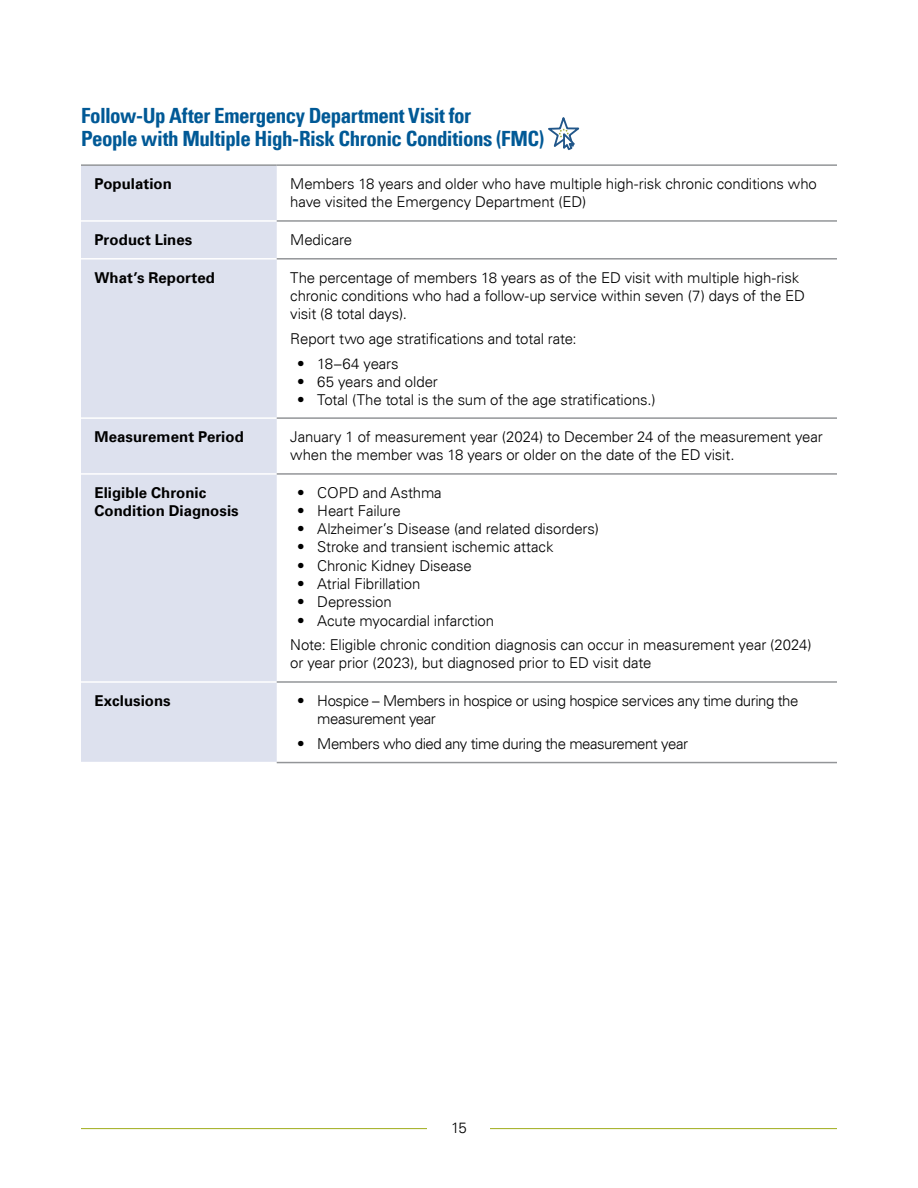
<style>
.page{position:relative;width:918px;height:1188px;background:#fff}
.page>*{position:absolute;margin:0;border:0;box-sizing:border-box;transform-origin:0 0}
.H3_-_heading{font:700 condensed 21px/22.5px "Univers LT";letter-spacing:-.025em;color:#005996}
.body{font:300 15px/18px "Univers LT";letter-spacing:-.01em;color:#000}
.body-2{font:300 15px/18px "Univers LT";letter-spacing:-.03em;color:#000}
.table_left_column{font:700 15px/18px "Univers LT";letter-spacing:.005em;color:#000}
</style>
<div class="page">
<hr style="left:81px;top:1128px;width:756px;height:1px;background:#a9b533">
<div style="left:428px;top:1118px;width:62px;height:19px;background:#fff"></div>
<svg style="left:548px;top:117px;width:32px;height:34px"></svg>
<div style="left:81px;top:166px;width:196px;height:596px;background:#dde1ee"></div>
<hr style="left:81px;top:220px;width:196px;height:2px;background:#fff">
<hr style="left:81px;top:258px;width:196px;height:2px;background:#fff">
<hr style="left:81px;top:417px;width:196px;height:2px;background:#fff">
<hr style="left:81px;top:473px;width:196px;height:2px;background:#fff">
<hr style="left:81px;top:681px;width:196px;height:2px;background:#fff">
<hr style="left:277px;top:220px;width:560px;height:2px;background:#939598">
<hr style="left:277px;top:258px;width:560px;height:2px;background:#939598">
<hr style="left:277px;top:417px;width:560px;height:2px;background:#939598">
<hr style="left:277px;top:473px;width:560px;height:2px;background:#939598">
<hr style="left:277px;top:681px;width:560px;height:2px;background:#939598">
<hr style="left:277px;top:762px;width:560px;height:1px;background:#939598">
<hr style="left:81px;top:164px;width:196px;height:2px;background:#939598">
<hr style="left:277px;top:164px;width:560px;height:2px;background:#939598">
<p class="H3_-_heading" style="left:81px;top:104px;width:465px">Follow-Up After Emergency Department Visit for<br>People with Multiple High-Risk Chronic Conditions (FMC)</p>
<p class="table_left_column" style="left:94px;top:175px;width:79px">Population</p>
<p class="body" style="left:290px;top:175px;width:528px">Members 18 years and older who have multiple high-risk chronic conditions who have visited the Emergency Department (ED)</p>
<p class="table_left_column" style="left:94px;top:231px;width:99px">Product Lines</p>
<p class="body" style="left:290px;top:231px;width:63px">Medicare</p>
<p class="table_left_column" style="left:94px;top:269px;width:122px">What’s Reported</p>
<p class="body" style="left:290px;top:269px;width:516px">The percentage of members 18 years as of the ED visit with multiple high-risk chronic conditions who had a follow-up service within seven (7) days of the ED visit (8 total days).</p>
<p class="body" style="left:290px;top:330px;width:288px">Report two age stratifications and total rate:</p>
<p class="body" style="left:297px;top:354px;width:103px">• 18–64 years</p>
<p class="body" style="left:297px;top:372px;width:142px">• 65 years and older</p>
<p class="body" style="left:297px;top:390px;width:360px">• Total (The total is the sum of the age stratifications.)</p>
<p class="table_left_column" style="left:94px;top:428px;width:151px">Measurement Period</p>
<p class="body" style="left:290px;top:428px;width:534px">January 1 of measurement year (2024) to December 24 of the measurement year when the member was 18 years or older on the date of the ED visit.</p>
<p class="table_left_column" style="left:94px;top:484px;width:146px">Eligible Chronic<br>Condition Diagnosis</p>
<p class="body" style="left:297px;top:484px;width:146px">• COPD and Asthma</p>
<p class="body" style="left:297px;top:502px;width:105px">• Heart Failure</p>
<p class="body" style="left:297px;top:520px;width:303px">• Alzheimer’s Disease (and related disorders)</p>
<p class="body" style="left:297px;top:538px;width:258px">• Stroke and transient ischemic attack</p>
<p class="body" style="left:297px;top:557px;width:176px">• Chronic Kidney Disease</p>
<p class="body" style="left:297px;top:575px;width:125px">• Atrial Fibrillation</p>
<p class="body" style="left:297px;top:593px;width:96px">• Depression</p>
<p class="body" style="left:297px;top:611px;width:199px">• Acute myocardial infarction</p>
<p class="body" style="left:290px;top:636px;width:523px">Note: Eligible chronic condition diagnosis can occur in measurement year (2024) or year prior (2023), but diagnosed prior to ED visit date</p>
<p class="table_left_column" style="left:94px;top:692px;width:78px">Exclusions</p>
<p class="body-2" style="left:317px;top:692px;width:483px;text-indent:-20px">• Hospice – Members in hospice or using hospice services any time during the measurement year</p>
<p class="body-2" style="left:297px;top:735px;width:393px">• Members who died any time during the measurement year</p>
<p class="body" style="left:451px;top:1119px;width:17px">15</p>
</div>
